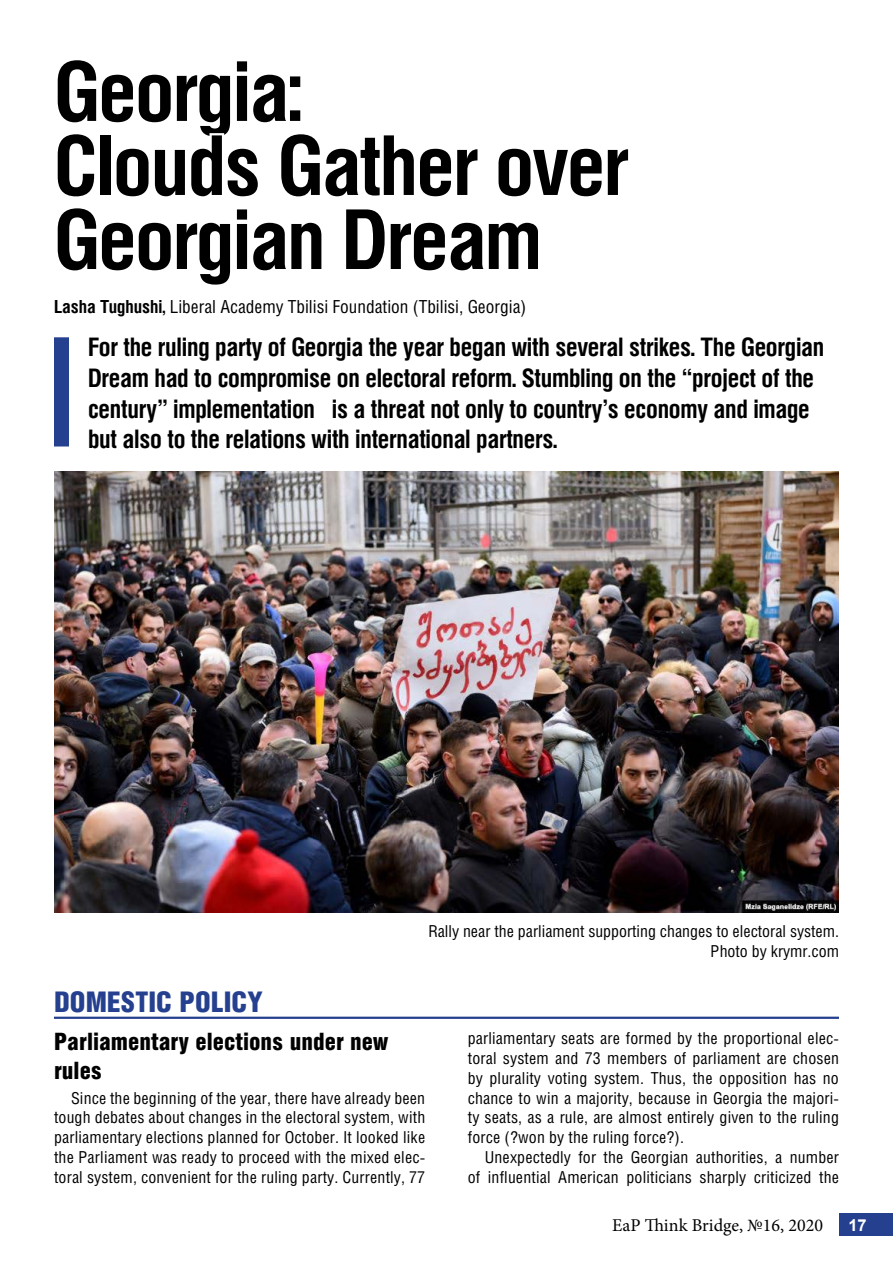
<style>
.page{position:relative;width:893px;height:1263px;background:#fff}
.page>*{position:absolute;margin:0;border:0;box-sizing:border-box;transform-origin:0 0}
.t1{font:700 82.5px/74.1px "Helios Cond";letter-spacing:-.02em;color:#000}
.t2{font:900 28.5px "Helios Cond";color:#25408f}
.t3{font:700 25.5px/30.6px "Helios Cond";letter-spacing:-.01em;color:#000}
.t4{font:900 24px/28.8px "Helios Cond";color:#000}
.t5{font:18px "Helios Cond";color:#000}
.t6{font:18px "Minion Pro";color:#000}
.t7{font:16.5px/19.8px "Helios Cond";letter-spacing:.01em;color:#000;text-align:justify}
.t8{font:700 16.5px "Arial";color:#fff}
.s1{font-weight:700}
</style>
<div class="page">
<div style="left:840px;top:1213px;width:53px;height:23px;background:#25408f"></div>
<hr style="left:54px;top:1017px;width:785px;height:2px;background:#25408f">
<div style="left:54px;top:337px;width:15px;height:109px;background:#25408f"></div>
<img style="left:54px;top:471px;width:785px;height:442px">
<h1 class="t1" style="left:54px;top:52px;width:576px">Georgia:<br>Clouds Gather over<br>Georgian Dream</h1>
<p class="t5" style="left:54px;top:296px;width:474px"><span class="s1">Lasha Tughushi,</span> Liberal Academy Tbilisi Foundation (Tbilisi, Georgia)</p>
<p class="t3" style="left:88px;top:331px;width:738px">For the ruling party of Georgia the year began with several strikes. The Georgian Dream had to compromise on electoral reform. Stumbling on the “project of the century” implementation is a threat not only to country’s economy and image but also to the relations with international partners.</p>
<p class="t7" style="left:428px;top:921px;width:412px;text-align:right">Rally near the parliament supporting changes to electoral system.<br>Photo by krymr.com</p>
<h2 class="t2" style="left:54px;top:986px;width:210px">Domestic policy</h2>
<h3 class="t4" style="left:54px;top:1026px;width:336px">Parliamentary elections under new rules</h3>
<p class="t7" style="left:54px;top:1087px;width:373px;text-indent:17px">Since the beginning of the year, there have already been tough debates about changes in the electoral system, with parliamentary elections planned for October. It looked like the Parliament was ready to proceed with the mixed elec&shy;toral system, convenient for the ruling party. Currently, 77</p>
<p class="t7" style="left:468px;top:1028px;width:373px">parliamentary seats are formed by the proportional elec&shy;toral system and 73 members of parliament are chosen by plurality voting system. Thus, the opposition has no chance to win a majority, because in Georgia the majori&shy;ty seats, as a rule, are almost entirely given to the ruling force (?won by the ruling force?).</p>
<p class="t7" style="left:468px;top:1147px;width:373px;text-align:right">Unexpectedly for the Georgian authorities, a number<br>of influential American politicians sharply criticized the</p>
<p class="t6" style="left:612px;top:1213px;width:212px">EaP Think Bridge, №16, 2020</p>
<p class="t8" style="left:848px;top:1214px;width:20px">17</p>
</div>
